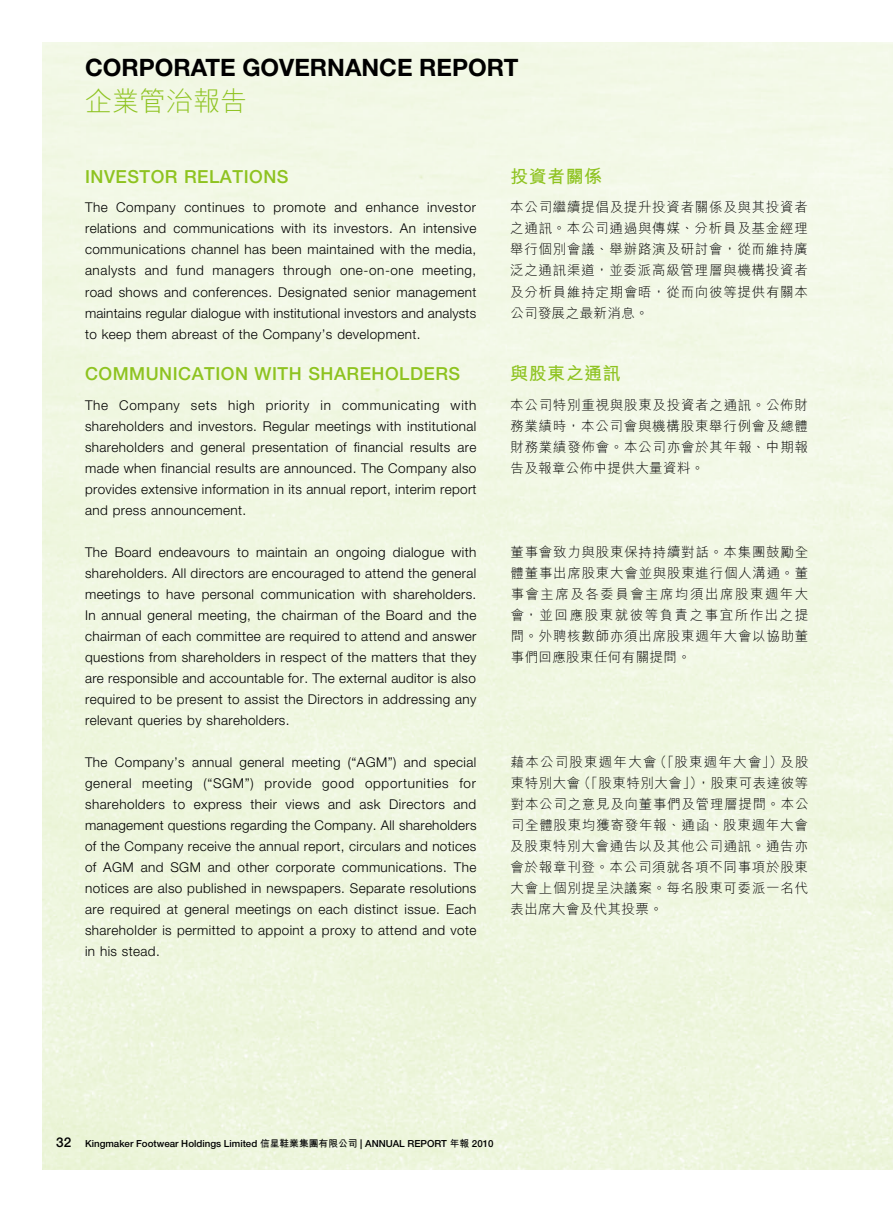
<style>
.page{position:relative;width:893px;height:1212px;background:#fff}
.page>*{position:absolute;margin:0;border:0;box-sizing:border-box;transform-origin:0 0}
.t1{font:300 27px "M Hei HK";color:#8ec320}
.t2{font:700 24px "Helvetica Neue LT Std";color:#000}
.t3{font:500 18px "Helvetica Neue LT Std";letter-spacing:.03em;color:#8ec320}
.t4{font:700 18px "M Hei HK";letter-spacing:.03em;color:#8ec320}
.t5{font:300 13.5px/21px "Helvetica Neue LT Std";letter-spacing:.03em;color:#000;text-align:justify}
.t6{font:300 13.5px/21px "M Hei HK";letter-spacing:.055em;color:#000;text-align:justify}
.t7{font:500 13.5px "Helvetica Neue LT Std";color:#000}
.t8{font:500 9.75px "Helvetica Neue LT Std";color:#000}
.s1{font-family:"M Hei HK";font-weight:700}
</style>
<div class="page">
<h2 class="t2" style="left:85px;top:53px;width:435px">CORPORATE GOVERNANCE REPORT</h2>
<h1 class="t1" style="left:85px;top:82px;width:163px">企業管治報告</h1>
<h3 class="t3" style="left:85px;top:166px;width:19px">INVESTOR</h3>
<h3 class="t3" style="left:184px;top:166px;width:26px">RELATIONS</h3>
<p class="t5" style="left:85px;top:197px;width:393px">The Company continues to promote and enhance investor relations and communications with its investors. An intensive communications channel has been maintained with the media, analysts and fund managers through one-on-one meeting, road shows and conferences. Designated senior management maintains regular dialogue with institutional investors and analysts to keep them abreast of the Company’s development.</p>
<h3 class="t3" style="left:85px;top:363px;width:27px">COMMUNICATION</h3>
<h3 class="t3" style="left:255px;top:363px;width:28px">WITH</h3>
<h3 class="t3" style="left:308px;top:363px;width:26px">SHAREHOLDERS</h3>
<p class="t5" style="left:85px;top:394px;width:393px">The Company sets high priority in communicating with shareholders and investors. Regular meetings with institutional shareholders and general presentation of financial results are made when financial results are announced. The Company also provides extensive information in its annual report, interim report and press announcement.</p>
<p class="t5" style="left:85px;top:541px;width:393px">The Board endeavours to maintain an ongoing dialogue with shareholders. All directors are encouraged to attend the general meetings to have personal communication with shareholders.<br>In annual general meeting, the chairman of the Board and the chairman of each committee are required to attend and answer questions from shareholders in respect of the matters that they are responsible and accountable for. The external auditor is also required to be present to assist the Directors in addressing any relevant queries by shareholders.</p>
<p class="t5" style="left:85px;top:751px;width:393px">The Company’s annual general meeting (“AGM”) and special general meeting (“SGM”) provide good opportunities for shareholders to express their views and ask Directors and management questions regarding the Company. All shareholders of the Company receive the annual report, circulars and notices of AGM and SGM and other corporate communications. The notices are also published in newspapers. Separate resolutions are required at general meetings on each distinct issue. Each shareholder is permitted to appoint a proxy to attend and vote in his stead.</p>
<h3 class="t4" style="left:510px;top:163px;width:94px">投資者關係</h3>
<p class="t6" style="left:510px;top:196px;width:299px">本公司繼續提倡及提升投資者關係及與其投資者之通訊。本公司通過與傳媒、分析員及基金經理舉行個別會議、舉辦路演及研討會，從而維持廣泛之通訊渠道，並委派高級管理層與機構投資者及分析員維持定期會晤，從而向彼等提供有關本公司發展之最新消息。</p>
<h3 class="t4" style="left:510px;top:361px;width:112px">與股東之通訊</h3>
<p class="t6" style="left:510px;top:394px;width:299px">本公司特別重視與股東及投資者之通訊。公佈財務業績時，本公司會與機構股東舉行例會及總體財務業績發佈會。本公司亦會於其年報、中期報告及報章公佈中提供大量資料。</p>
<p class="t6" style="left:510px;top:541px;width:299px">董事會致力與股東保持持續對話。本集團鼓勵全體董事出席股東大會並與股東進行個人溝通。董事會主席及各委員會主席均須出席股東週年大會，並回應股東就彼等負責之事宜所作出之提問。外聘核數師亦須出席股東週年大會以協助董事們回應股東任何有關提問。</p>
<p class="t6" style="left:510px;top:751px;width:300px">藉本公司股東週年大會（「股東週年大會」）及股東特別大會（「股東特別大會」），股東可表達彼等對本公司之意見及向董事們及管理層提問。本公司全體股東均獲寄發年報、通函、股東週年大會及股東特別大會通告以及其他公司通訊。通告亦會於報章刊登。本公司須就各項不同事項於股東大會上個別提呈決議案。每名股東可委派一名代表出席大會及代其投票。</p>
<p class="t7" style="left:56px;top:1134px;width:17px">32</p>
<p class="t8" style="left:85px;top:1138px;width:410px">KINGMAKER FOOTWEAR HOLDINGS LIMITED <span class="s1">信星鞋業集團有限公司</span> | ANNUAL REPORT <span class="s1">年報</span> 2010</p>
</div>
